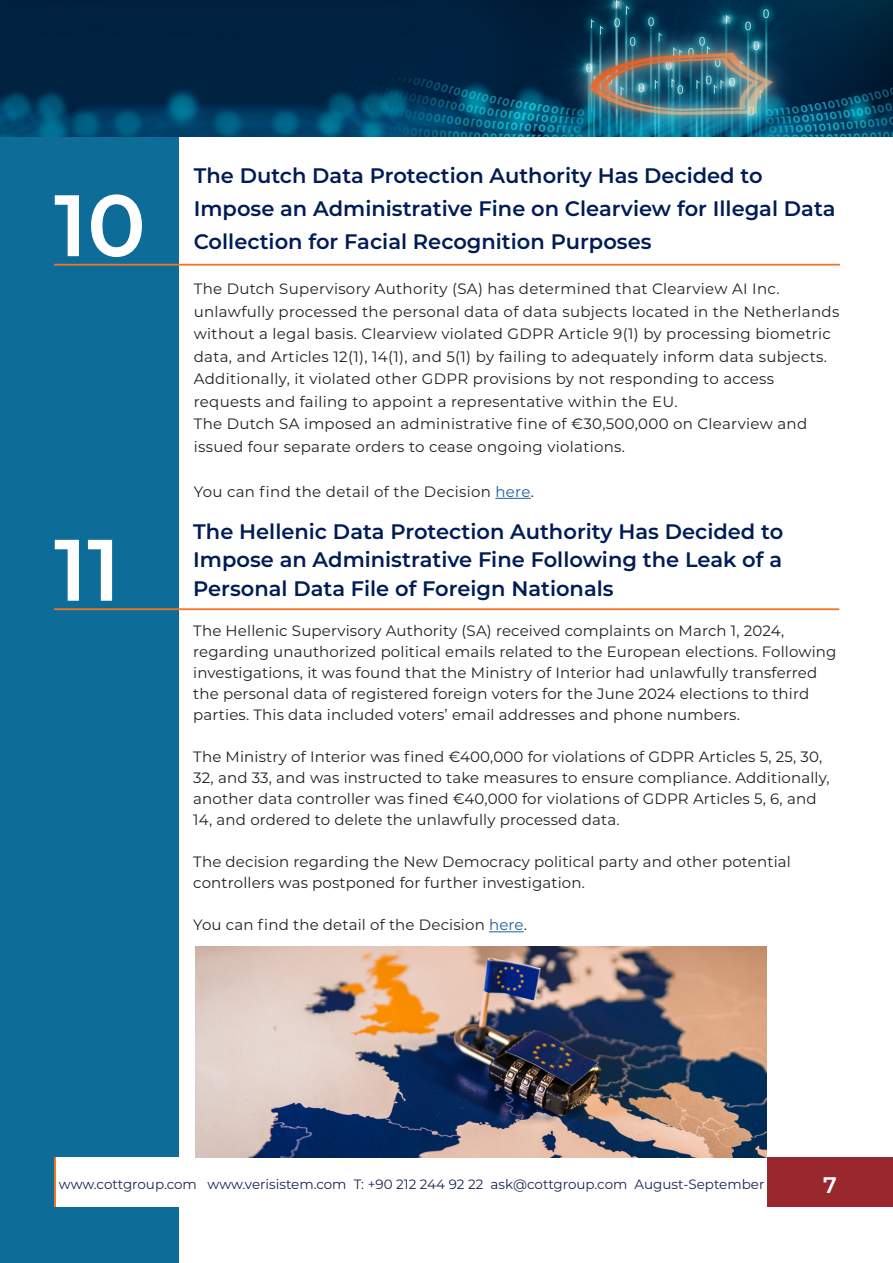
<style>
.page{position:relative;width:893px;height:1263px;background:#fff}
.page>*{position:absolute;margin:0;border:0;box-sizing:border-box;transform-origin:0 0}
.Konu_numaraları{font:600 87px "Montserrat";color:#fff}
.t1{font:600 22.5px "Montserrat";color:#fff}
.Konu_başlıkları{font:600 21px/33px "Montserrat";color:#001c57}
.Konu_Paragraph{font:15px/21px "Montserrat";letter-spacing:.01em;color:#231f20}
.alt_footer_bilgi{font:13.5px "Montserrat";color:#1b2454}
.s1{color:#215e9e}
</style>
<div class="page">
<div style="left:0;top:136px;width:179px;height:1127px;background:#0e6c99"></div>
<img style="left:0;top:0;width:893px;height:136px">
<div style="left:767px;top:1157px;width:126px;height:50px;background:#99272d"></div>
<hr style="left:54px;top:1157px;width:3px;height:50px;background:#f47521">
<div style="left:57px;top:1157px;width:710px;height:50px;background:#fff"></div>
<hr style="left:54px;top:264px;width:786px;height:2px;background:#f47521">
<hr style="left:495px;top:498px;width:36px;height:1px;background:#215e9e">
<hr style="left:54px;top:608px;width:785px;height:2px;background:#f47521">
<hr style="left:489px;top:931px;width:35px;height:1px;background:#215e9e">
<img style="left:195px;top:946px;width:572px;height:211px">
<p class="Konu_numaraları" style="left:54px;top:164px;width:93px">10</p>
<p class="Konu_numaraları" style="left:54px;top:508px;width:68px">11</p>
<p class="Konu_başlıkları" style="left:194px;top:158px;width:643px">The Dutch Data Protection Authority Has Decided to<br>Impose an Administrative Fine on Clearview for Illegal Data<br>Collection for Facial Recognition Purposes</p>
<p class="Konu_Paragraph" style="left:194px;top:277px;width:647px;line-height:22.5px">The Dutch Supervisory Authority (SA) has determined that Clearview AI Inc. unlawfully processed the personal data of data subjects located in the Netherlands without a legal basis. Clearview violated GDPR Article 9(1) by processing biometric data, and Articles 12(1), 14(1), and 5(1) by failing to adequately inform data subjects.<br>Additionally, it violated other GDPR provisions by not responding to access requests and failing to appoint a representative within the EU.</p>
<p class="Konu_Paragraph" style="left:194px;top:412px;width:615px;line-height:22.5px">The Dutch SA imposed an administrative fine of €30,500,000 on Clearview and issued four separate orders to cease ongoing violations.</p>
<p class="Konu_Paragraph" style="left:194px;top:480px;width:342px">You can find the detail of the Decision <span class="s1">here</span>.</p>
<p class="Konu_başlıkları" style="left:193px;top:516px;width:591px;line-height:28.5px;text-align:justify">The Hellenic Data Protection Authority Has Decided to Impose an Administrative Fine Following the Leak of a Personal Data File of Foreign Nationals</p>
<p class="Konu_Paragraph" style="left:193px;top:620px;width:645px">The Hellenic Supervisory Authority (SA) received complaints on March 1, 2024, regarding unauthorized political emails related to the European elections. Following investigations, it was found that the Ministry of Interior had unlawfully transferred the personal data of registered foreign voters for the June 2024 elections to third parties. This data included voters’ email addresses and phone numbers.</p>
<p class="Konu_Paragraph" style="left:193px;top:746px;width:638px">The Ministry of Interior was fined €400,000 for violations of GDPR Articles 5, 25, 30, 32, and 33, and was instructed to take measures to ensure compliance. Additionally, another data controller was fined €40,000 for violations of GDPR Articles 5, 6, and 14, and ordered to delete the unlawfully processed data.</p>
<p class="Konu_Paragraph" style="left:193px;top:851px;width:599px">The decision regarding the New Democracy political party and other potential controllers was postponed for further investigation.</p>
<p class="Konu_Paragraph" style="left:193px;top:914px;width:335px">You can find the detail of the Decision <span class="s1">here</span>.</p>
<p class="alt_footer_bilgi" style="left:59px;top:1174px;width:707px">www.cottgroup.com www.verisistem.com T: +90 212 244 92 22 ask@cottgroup.com August-September</p>
<p class="t1" style="left:823px;top:1169px;width:15px">7</p>
</div>
